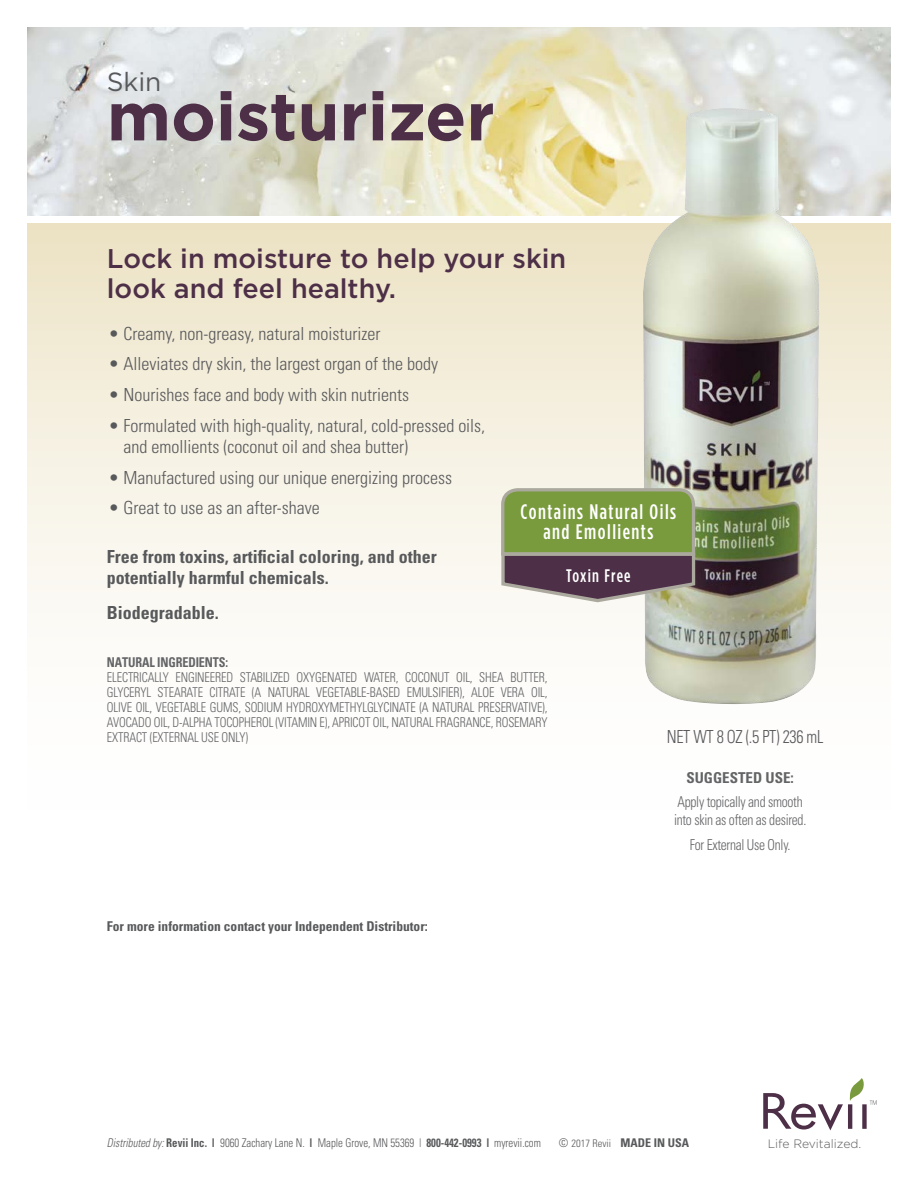
<style>
.page{position:relative;width:918px;height:1188px;background:#fff}
.page>*{position:absolute;margin:0;border:0;box-sizing:border-box;transform-origin:0 0}
.t1{font:700 67.5px "Gotham";color:#4d2f47}
.t2{font:500 27px/30px "Gotham";color:#4d2f47}
.t3{font:26.25px "Gotham";color:#58595b}
.t4{font:500 21px/19.8px "Gotham Condensed";letter-spacing:.07em;color:#fff;text-align:center}
.t5{font:500 18.15px "Gotham Condensed";letter-spacing:.06em;color:#fff}
.t6{font:300 condensed 18px/21.6px "Univers";color:#58595b}
.t7{font:700 condensed 18px/21.6px "Univers";color:#58595b}
.t8{font:300 condensed 18px "Univers";letter-spacing:-.02em;color:#58595b;scale:.9 1}
.t9{font:300 condensed 15px/18px "Univers";letter-spacing:-.02em;color:#636466;scale:.9 1}
.t10{font:700 condensed 15px "Univers";color:#636466}
.t11{font:300 condensed 13.5px/15px "Univers";letter-spacing:-.01em;color:#636466;text-align:justify;scale:.9 1}
.t12{font:700 condensed 13.5px "Univers";color:#58595b}
.t13{font:700 condensed 13.5px "Univers";letter-spacing:-.01em;color:#636466;scale:.9 1}
.t14{font:300 12.15px "Gotham";color:#58595b}
.t15{font:300 condensed 12px "Univers";color:#58595b;scale:.9 1}
.t16{font:300 condensed 10.5px "Univers";color:#58595b}
.s1{font-style:italic}
.s2{font-weight:700}
.s3{font-size:12px}
.s4{font-weight:700;font-size:12px}
</style>
<div class="page">
<div style="left:27px;top:223px;width:864px;height:599px;background:linear-gradient(to bottom,#eee5c9,#fff)"></div>
<img style="left:27px;top:27px;width:864px;height:189px">
<svg style="left:763px;top:1078px;width:114px;height:52px"></svg>
<img style="left:642px;top:108px;width:178px;height:598px">
<svg style="left:499px;top:487px;width:198px;height:117px;background:#7e865b"></svg>
<h3 class="t3" style="left:107px;top:67px;width:56px">Skin</h3>
<h1 class="t1" style="left:107px;top:77px;width:389px">moisturizer</h1>
<h2 class="t2" style="left:107px;top:243px;width:461px">Lock in moisture to help your skin look and feel healthy.</h2>
<h3 class="t6" style="left:108px;top:322px;width:274px">• Creamy, non-greasy, natural moisturizer</h3>
<h3 class="t6" style="left:108px;top:353px;width:331px">• Alleviates dry skin, the largest organ of the body</h3>
<h3 class="t6" style="left:108px;top:384px;width:302px">• Nourishes face and body with skin nutrients</h3>
<h3 class="t6" style="left:123px;top:414px;width:363px;text-indent:-15px">• Formulated with high-quality, natural, cold-pressed oils, and emollients (coconut oil and shea butter)</h3>
<h3 class="t6" style="left:108px;top:466px;width:345px">• Manufactured using our unique energizing process</h3>
<h3 class="t6" style="left:108px;top:497px;width:213px">• Great to use as an after-shave</h3>
<h3 class="t4" style="left:521px;top:501px;width:157px">Contains Natural Oils and Emollients</h3>
<h3 class="t5" style="left:566px;top:566px;width:66px">Toxin Free</h3>
<h3 class="t7" style="left:107px;top:545px;width:331px">Free from toxins, artificial coloring, and other potentially harmful chemicals.</h3>
<h3 class="t7" style="left:107px;top:602px;width:113px">Biodegradable.</h3>
<p class="t13" style="left:107px;top:654px;width:136px">NATURAL INGREDIENTS:</p>
<p class="t11" style="left:107px;top:670px;width:491px">ELECTRICALLY ENGINEERED STABILIZED OXYGENATED WATER, COCONUT OIL, SHEA BUTTER, GLYCERYL STEARATE CITRATE (A NATURAL VEGETABLE-BASED EMULSIFIER), ALOE VERA OIL, OLIVE OIL, VEGETABLE GUMS, SODIUM HYDROXYMETHYLGLYCINATE (A NATURAL PRESERVATIVE), AVOCADO OIL, D-ALPHA TOCOPHEROL (VITAMIN E), APRICOT OIL, NATURAL FRAGRANCE, ROSEMARY EXTRACT (EXTERNAL USE ONLY)</p>
<p class="t12" style="left:107px;top:918px;width:322px">For more information contact your Independent Distributor:</p>
<h3 class="t8" style="left:667px;top:726px;width:175px">NET WT 8 OZ (.5 PT) 236 mL</h3>
<p class="t10" style="left:686px;top:768px;width:109px">SUGGESTED USE:</p>
<p class="t9" style="left:674px;top:793px;width:149px">Apply topically and smooth into skin as often as desired.</p>
<p class="t9" style="left:690px;top:836px;width:114px">For External Use Only.</p>
<p class="t15" style="left:107px;top:1136px;width:484px"><span class="s1">Distributed by:</span> <span class="s2">Revii Inc. |</span> 9060 Zachary Lane N. <span class="s2">|</span> Maple Grove, MN 55369 | <span class="s2">800-442-0993 |</span> myrevii.com</p>
<p class="t16" style="left:559px;top:1137px;width:132px"><span class="s3">©</span> 2017 Revii <span class="s4">MADE IN USA</span></p>
<p class="t14" style="left:768px;top:1137px;width:95px">Life Revitalized.</p>
</div>
